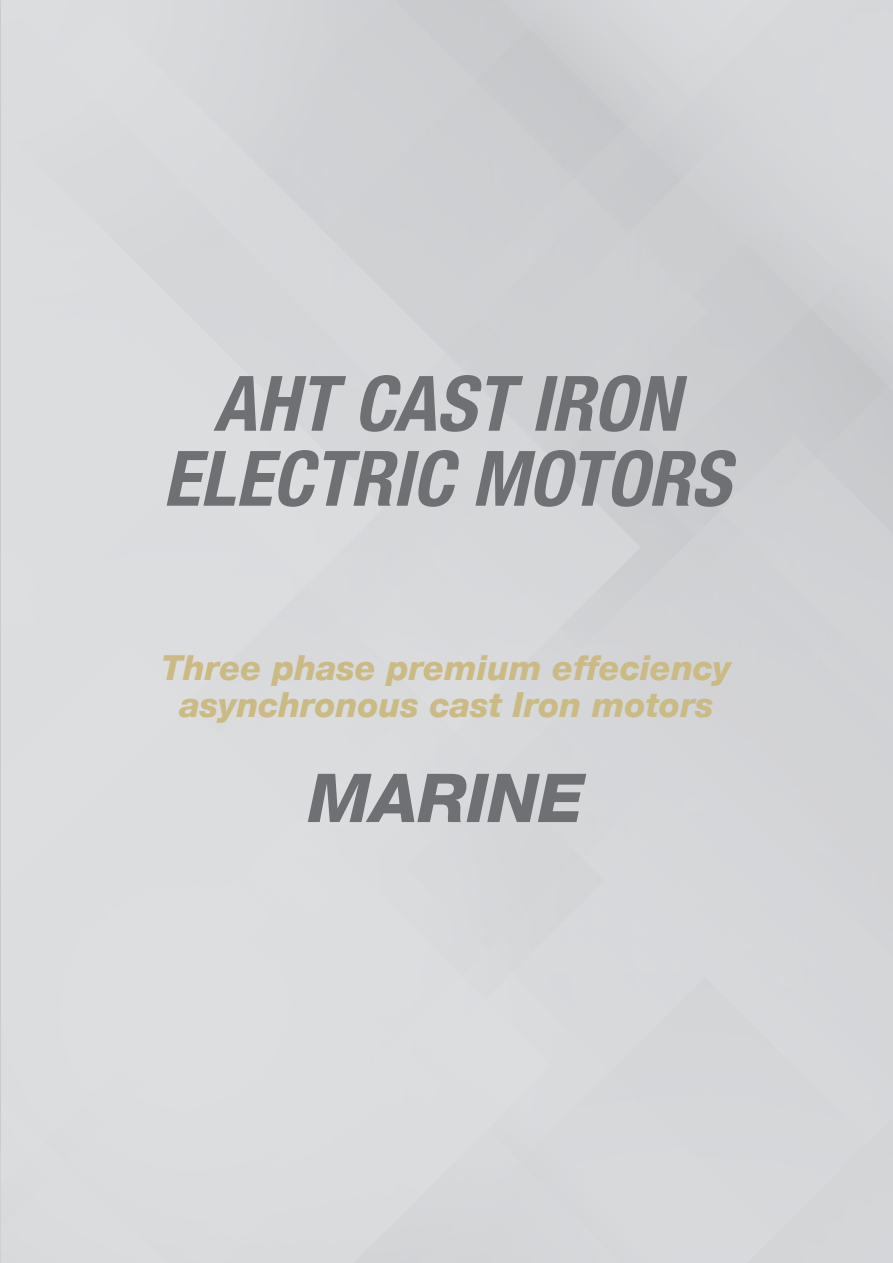
<style>
.page{position:relative;width:893px;height:1263px;background:#d7d8da}
.page>*{position:absolute;margin:0;border:0;box-sizing:border-box;transform-origin:0 0}
.t1{font:italic 700 condensed 76.5px/75px "Helvetica Neue LT";color:#6f7073;text-align:center}
.t2{font:italic 800 67.5px "Helvetica Neue LT";color:#6f7073}
.t3{font:italic 800 34.5px/37.5px "Helvetica Neue LT";color:#ccba84;text-align:center}
</style>
<div class="page">
<hr style="left:0;top:0;width:1px;height:1263px;background:#cacbce">
<h1 class="t1" style="left:163px;top:365px;width:569px">AHT CAST IRON<br>ELECTRIC MOTORS</h1>
<p class="t3" style="left:162px;top:648px;width:571px">Three phase premium effeciency asynchronous cast Iron motors</p>
<h2 class="t2" style="left:308px;top:758px;width:278px">MARINE</h2>
</div>
